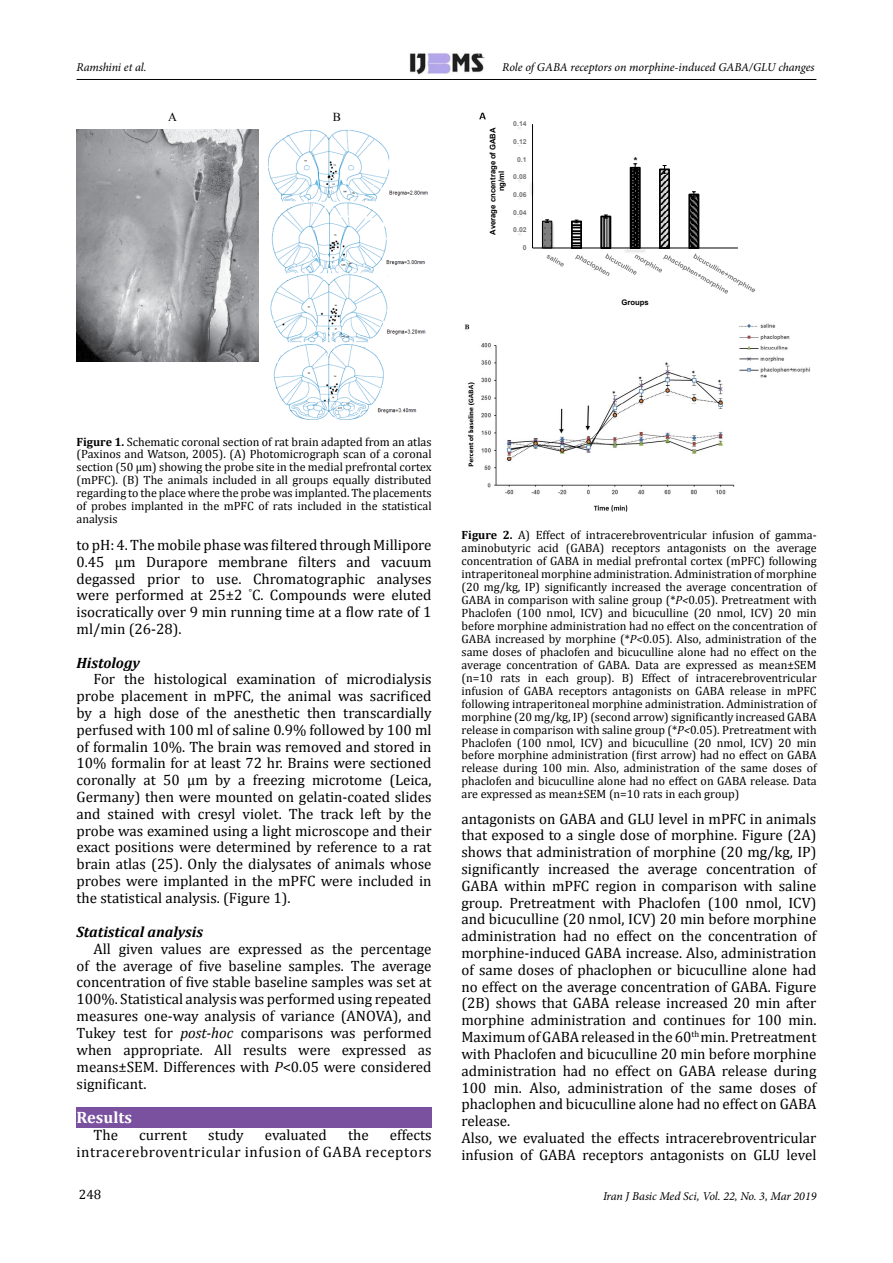
<style>
.page{position:relative;width:893px;height:1263px;background:#fff}
.page>*{position:absolute;margin:0;border:0;box-sizing:border-box;transform-origin:0 0}
.t1{font:700 16.5px "Cambria";color:#fff}
.t2{font:15px/16.8px "Cambria";color:#000;text-align:justify}
.t3{font:15px/17px "Cambria";letter-spacing:.04em;color:#000;text-align:right}
.t4{font:italic 700 15px "Cambria";color:#000}
.t5{font:13.5px "Cambria";color:#000}
.t6{font:12.15px "Times New Roman";color:#000}
.t7{font:12px/12.9px "Cambria";color:#000;text-align:justify}
.t8{font:italic 12px "Minion Pro";letter-spacing:-.01em;color:#000}
.t9{font:700 7.65px/8.9px "Arial";color:#000;text-align:center}
.t10{font:700 6.9px "Arial";letter-spacing:-.005em;color:#77787b}
.s1{font-weight:700}
.s2{font-style:italic}
</style>
<div class="page">
<img style="left:409px;top:53px;width:76px;height:21px">
<hr style="left:77px;top:79px;width:739px;height:1px;background:#000">
<div style="left:77px;top:1107px;width:355px;height:21px;background:#7a519e"></div>
<img style="left:77px;top:129px;width:181px;height:233px">
<img style="left:268px;top:130px;width:160px;height:290px">
<img style="left:464px;top:324px;width:346px;height:187px">
<img style="left:539px;top:220px;width:17px;height:28px">
<svg style="left:544px;top:223px;width:6px;height:23px"></svg>
<div style="left:542px;top:221px;width:10px;height:27px;border:1px solid #000"></div>
<svg style="left:574px;top:224px;width:5px;height:22px"></svg>
<div style="left:571px;top:221px;width:11px;height:28px;border:2px solid #000"></div>
<svg style="left:603px;top:219px;width:5px;height:27px"></svg>
<div style="left:600px;top:216px;width:11px;height:33px;border:2px solid #000"></div>
<svg style="left:633px;top:172px;width:5px;height:74px"></svg>
<div style="left:630px;top:167px;width:11px;height:82px;border:2px solid #000"></div>
<svg style="left:662px;top:171px;width:5px;height:75px"></svg>
<div style="left:659px;top:168px;width:11px;height:81px;border:2px solid #000"></div>
<svg style="left:691px;top:197px;width:5px;height:49px"></svg>
<div style="left:688px;top:194px;width:11px;height:55px;border:2px solid #000"></div>
<svg style="left:545px;top:220px;width:4px;height:3px"></svg>
<svg style="left:575px;top:220px;width:3px;height:4px"></svg>
<svg style="left:604px;top:215px;width:4px;height:4px"></svg>
<svg style="left:663px;top:165px;width:3px;height:9px"></svg>
<svg style="left:692px;top:191px;width:4px;height:7px"></svg>
<img style="left:530px;top:182px;width:4px;height:14px">
<hr style="left:532px;top:124px;width:1px;height:124px;background:#000">
<hr style="left:532px;top:248px;width:206px;height:1px;background:#000">
<svg style="left:546px;top:255px;width:18px;height:12px"></svg>
<svg style="left:575px;top:253px;width:180px;height:41px"></svg>
<img style="left:629px;top:157px;width:12px;height:15px">
<img style="left:479px;top:112px;width:7px;height:8px">
<p class="t8" style="left:77px;top:59px;width:72px">Ramshini et al.</p>
<p class="t8" style="left:502px;top:59px;width:314px">Role of GABA receptors on morphine-induced GABA/GLU changes</p>
<p class="t6" style="left:168px;top:109px;width:10px">A</p>
<p class="t6" style="left:333px;top:109px;width:10px">B</p>
<p class="t10" style="left:513px;top:119px;width:15px">0.14</p>
<p class="t9" style="left:488px;top:235px;width:109px;rotate:-90deg">Average cncentrage of GABA ng/ml</p>
<p class="t10" style="left:513px;top:137px;width:15px">0.12</p>
<p class="t10" style="left:517px;top:155px;width:11px">0.1</p>
<p class="t10" style="left:513px;top:172px;width:15px">0.08</p>
<p class="t10" style="left:513px;top:190px;width:15px">0.06</p>
<p class="t10" style="left:513px;top:208px;width:15px">0.04</p>
<p class="t10" style="left:513px;top:225px;width:15px">0.02</p>
<p class="t10" style="left:523px;top:243px;width:5px">0</p>
<p class="t9" style="left:622px;top:298px;width:29px">Groups</p>
<p class="t7" style="left:77px;top:435px;width:357px"><span class="s1">Figure 1.</span> Schematic coronal section of rat brain adapted from an atlas (Paxinos and Watson, 2005). (A) Photomicrograph scan of a coronal section (50 μm) showing the probe site in the medial prefrontal cortex (mPFC). (B) The animals included in all groups equally distributed regarding to the place where the probe was implanted. The placements of probes implanted in the mPFC of rats included in the statistical analysis</p>
<p class="t2" style="left:77px;top:536px;width:357px">to pH: 4. The mobile phase was filtered through Millipore 0.45 μm Durapore membrane filters and vacuum degassed prior to use. Chromatographic analyses were performed at 25±2 <sup>°</sup>C. Compounds were eluted isocratically over 9 min running time at a flow rate of 1 ml/min (26-28).</p>
<p class="t4" style="left:77px;top:652px;width:65px">Histology</p>
<p class="t2" style="left:77px;top:671px;width:357px;text-indent:17px">For the histological examination of microdialysis probe placement in mPFC, the animal was sacrificed by a high dose of the anesthetic then transcardially perfused with 100 ml of saline 0.9% followed by 100 ml of formalin 10%. The brain was removed and stored in 10% formalin for at least 72 hr. Brains were sectioned coronally at 50 μm by a freezing microtome (Leica, Germany) then were mounted on gelatin-coated slides and stained with cresyl violet. The track left by the probe was examined using a light microscope and their exact positions were determined by reference to a rat brain atlas (25). Only the dialysates of animals whose probes were implanted in the mPFC were included in the statistical analysis. (Figure 1).</p>
<p class="t4" style="left:77px;top:921px;width:128px">Statistical analysis</p>
<p class="t2" style="left:77px;top:940px;width:357px;text-indent:17px">All given values are expressed as the percentage of the average of five baseline samples. The average concentration of five stable baseline samples was set at 100%. Statistical analysis was performed using repeated measures one-way analysis of variance (ANOVA), and Tukey test for <span class="s2">post-hoc</span> comparisons was performed when appropriate. All results were expressed as means±SEM. Differences with <span class="s2">P</span>&lt;0.05 were considered significant.</p>
<p class="t1" style="left:77px;top:1106px;width:57px">Results</p>
<p class="t2" style="left:94px;top:1126px;width:26px">The</p>
<p class="t2" style="left:139px;top:1126px;width:49px">current</p>
<p class="t2" style="left:208px;top:1126px;width:37px">study</p>
<p class="t2" style="left:265px;top:1126px;width:63px">evaluated</p>
<p class="t2" style="left:348px;top:1126px;width:22px">the</p>
<p class="t3" style="left:77px;top:1126px;width:357px">effects<br>intracerebroventricular infusion of GABA receptors</p>
<p class="t5" style="left:79px;top:1187px;width:24px">248</p>
<p class="t7" style="left:462px;top:529px;width:357px"><span class="s1">Figure 2.</span> A) Effect of intracerebroventricular infusion of gamma&shy;aminobutyric acid (GABA) receptors antagonists on the average concentration of GABA in medial prefrontal cortex (mPFC) following intraperitoneal morphine administration. Administration of morphine (20 mg/kg, IP) significantly increased the average concentration of GABA in comparison with saline group (*<span class="s2">P&lt;</span>0.05). Pretreatment with Phaclofen (100 nmol, ICV) and bicuculline (20 nmol, ICV) 20 min before morphine administration had no effect on the concentration of GABA increased by morphine (*<span class="s2">P&lt;</span>0.05). Also, administration of the same doses of phaclofen and bicuculline alone had no effect on the average concentration of GABA. Data are expressed as mean±SEM (n=10 rats in each group). B) Effect of intracerebroventricular infusion of GABA receptors antagonists on GABA release in mPFC following intraperitoneal morphine administration. Administration of morphine (20 mg/kg, IP) (second arrow) significantly increased GABA release in comparison with saline group (*<span class="s2">P&lt;</span>0.05). Pretreatment with Phaclofen (100 nmol, ICV) and bicuculline (20 nmol, ICV) 20 min before morphine administration (first arrow) had no effect on GABA release during 100 min. Also, administration of the same doses of phaclofen and bicuculline alone had no effect on GABA release. Data are expressed as mean±SEM (n=10 rats in each group)</p>
<p class="t2" style="left:461px;top:810px;width:357px;text-align:left">antagonists on GABA and GLU level in mPFC in animals that exposed to a single dose of morphine. Figure (2A) shows that administration of morphine (20 mg/kg, IP) significantly increased the average concentration of GABA within mPFC region in comparison with saline group. Pretreatment with Phaclofen (100 nmol, ICV) and bicuculline (20 nmol, ICV) 20 min before morphine administration had no effect on the concentration of morphine-induced GABA increase. Also, administration of same doses of phaclophen or bicuculline alone had no effect on the average concentration of GABA. Figure (2B) shows that GABA release increased 20 min after morphine administration and continues for 100 min.<br>Maximum of GABA released in the 60<sup>th</sup> min. Pretreatment with Phaclofen and bicuculline 20 min before morphine administration had no effect on GABA release during 100 min. Also, administration of the same doses of phaclophen and bicuculline alone had no effect on GABA release.<br>Also, we evaluated the effects intracerebroventricular infusion of GABA receptors antagonists on GLU level</p>
<p class="t8" style="left:603px;top:1187px;width:215px">Iran J Basic Med Sci, Vol. 22, No. 3, Mar 2019</p>
</div>
